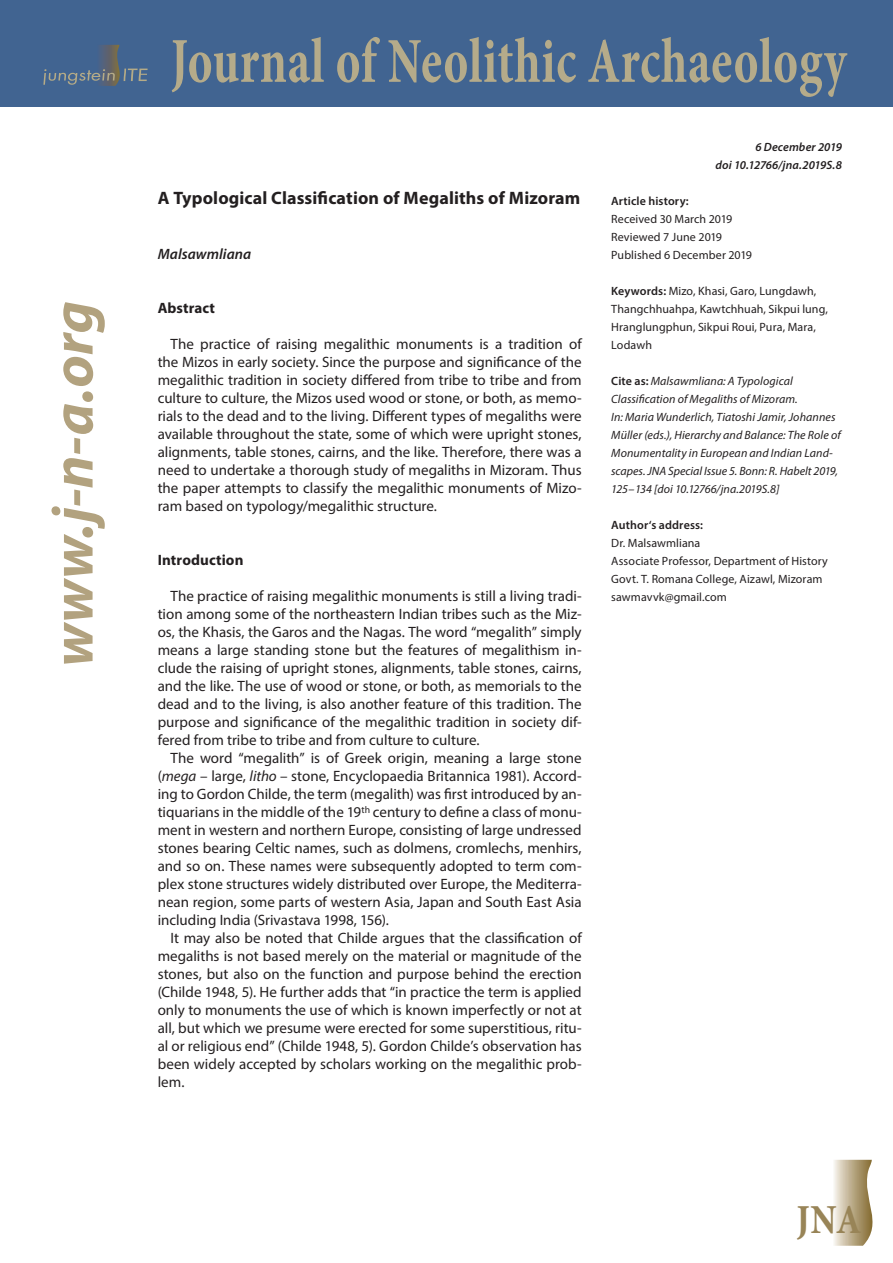
<style>
.page{position:relative;width:893px;height:1263px;background:#fff}
.page>*{position:absolute;margin:0;border:0;box-sizing:border-box;transform-origin:0 0}
.t1{font:700 condensed 64.8px "Minion Pro";letter-spacing:.015em;color:#b5ab8a;scale:.79 1}
.t2{font:italic 700 58.5px "Myriad Pro";color:#b2a27f}
.t3{font:700 condensed 41.7px "Minion Pro";color:#988457;scale:.96 1}
.t4{font:700 18px "Myriad Pro";letter-spacing:.005em;color:#231f20}
.t5{font:15px/18px "Myriad Pro";color:#231f20;text-align:justify}
.t6{font:700 15px "Myriad Pro";letter-spacing:.005em;color:#231f20}
.t7{font:italic 600 15px "Myriad Pro";letter-spacing:.005em;color:#231f20}
.t8{font:12px/18px "Myriad Pro";letter-spacing:.005em;color:#231f20}
.t9{font:italic 12px/18px "Myriad Pro";letter-spacing:.005em;color:#231f20}
.t10{font:italic 600 12px/18px "Myriad Pro";letter-spacing:.005em;color:#231f20;text-align:right}
.t11{font:600 12px "Myriad Pro";letter-spacing:.01em;color:#231f20}
.s1{font-style:italic}
.s2{font-weight:600}
.s3{font-weight:600;font-style:normal}
</style>
<div class="page">
<svg style="left:834px;top:1160px;width:39px;height:86px;background:#c3b699"></svg>
<div style="left:0;top:0;width:893px;height:106px;background:#416491"></div>
<svg style="left:43px;top:45px;width:105px;height:41px"></svg>
<h2 class="t2" style="left:35px;top:667px;width:367px;rotate:-90deg">www.j-n-a.org</h2>
<h1 class="t1" style="left:171px;top:16px;width:857px">Journal of Neolithic Archaeology</h1>
<p class="t4" style="left:158px;top:187px;width:424px">A Typological Classification of Megaliths of Mizoram</p>
<p class="t7" style="left:158px;top:244px;width:95px">Malsawmliana</p>
<p class="t6" style="left:158px;top:298px;width:59px">Abstract</p>
<p class="t5" style="left:158px;top:334px;width:426px;text-indent:13px">The practice of raising megalithic monuments is a tradition of the Mizos in early society. Since the purpose and significance of the megalithic tradition in society differed from tribe to tribe and from culture to culture, the Mizos used wood or stone, or both, as memo&shy;rials to the dead and to the living. Different types of megaliths were available throughout the state, some of which were upright stones, alignments, table stones, cairns, and the like. Therefore, there was a need to undertake a thorough study of megaliths in Mizoram. Thus the paper attempts to classify the megalithic monuments of Mizo&shy;ram based on typology/megalithic structure.</p>
<p class="t6" style="left:158px;top:550px;width:87px">Introduction</p>
<p class="t5" style="left:158px;top:586px;width:426px;text-indent:13px">The practice of raising megalithic monuments is still a living tradi&shy;tion among some of the northeastern Indian tribes such as the Miz&shy;os, the Khasis, the Garos and the Nagas. The word “megalith” simply means a large standing stone but the features of megalithism in&shy;clude the raising of upright stones, alignments, table stones, cairns, and the like. The use of wood or stone, or both, as memorials to the dead and to the living, is also another feature of this tradition. The purpose and significance of the megalithic tradition in society dif&shy;fered from tribe to tribe and from culture to culture.</p>
<p class="t5" style="left:158px;top:748px;width:426px;text-indent:13px">The word “megalith” is of Greek origin, meaning a large stone (<span class="s1">mega</span> – large, <span class="s1">litho</span> – stone, Encyclopaedia Britannica 1981). Accord&shy;ing to Gordon Childe, the term (megalith) was first introduced by an&shy;tiquarians in the middle of the 19<sup>th</sup> century to define a class of monu&shy;ment in western and northern Europe, consisting of large undressed stones bearing Celtic names, such as dolmens, cromlechs, menhirs, and so on. These names were subsequently adopted to term com&shy;plex stone structures widely distributed over Europe, the Mediterra&shy;nean region, some parts of western Asia, Japan and South East Asia including India (Srivastava 1998, 156).</p>
<p class="t5" style="left:158px;top:928px;width:426px;text-indent:13px">It may also be noted that Childe argues that the classification of megaliths is not based merely on the material or magnitude of the stones, but also on the function and purpose behind the erection (Childe 1948, 5). He further adds that “in practice the term is applied only to monuments the use of which is known imperfectly or not at all, but which we presume were erected for some superstitious, ritu&shy;al or religious end” (Childe 1948, 5). Gordon Childe’s observation has been widely accepted by scholars working on the megalithic prob&shy;lem.</p>
<p class="t10" style="left:716px;top:137px;width:128px">6 December 2019<br>doi 10.12766/jna.2019S.8</p>
<p class="t11" style="left:611px;top:193px;width:79px">Article history:</p>
<p class="t8" style="left:611px;top:209px;width:142px">Received 30 March 2019<br>Reviewed 7 June 2019<br>Published 6 December 2019</p>
<p class="t8" style="left:611px;top:281px;width:218px"><span class="s2">Keywords:</span> Mizo, Khasi, Garo, Lungdawh,<br>Thangchhuahpa, Kawtchhuah, Sikpui lung,<br>Hranglungphun, Sikpui Roui, Pura, Mara,<br>Lodawh</p>
<p class="t9" style="left:611px;top:371px;width:231px"><span class="s3">Cite as:</span> Malsawmliana: A Typological Classification of Megaliths of Mizoram.<br>In: Maria Wunderlich, Tiatoshi Jamir, Johannes Müller (eds.), Hierarchy and Balance: The Role of Monumentality in European and Indian Land&shy;scapes. JNA Special Issue 5. Bonn: R. Habelt 2019, 125–134 [doi 10.12766/jna.2019S.8]</p>
<p class="t11" style="left:611px;top:517px;width:93px">Author‘s address:</p>
<p class="t8" style="left:611px;top:533px;width:218px">Dr. Malsawmliana<br>Associate Professor, Department of History<br>Govt. T. Romana College, Aizawl, Mizoram sawmavvk@gmail.com</p>
<h3 class="t3" style="left:796px;top:1191px;width:69px">JNA</h3>
</div>
